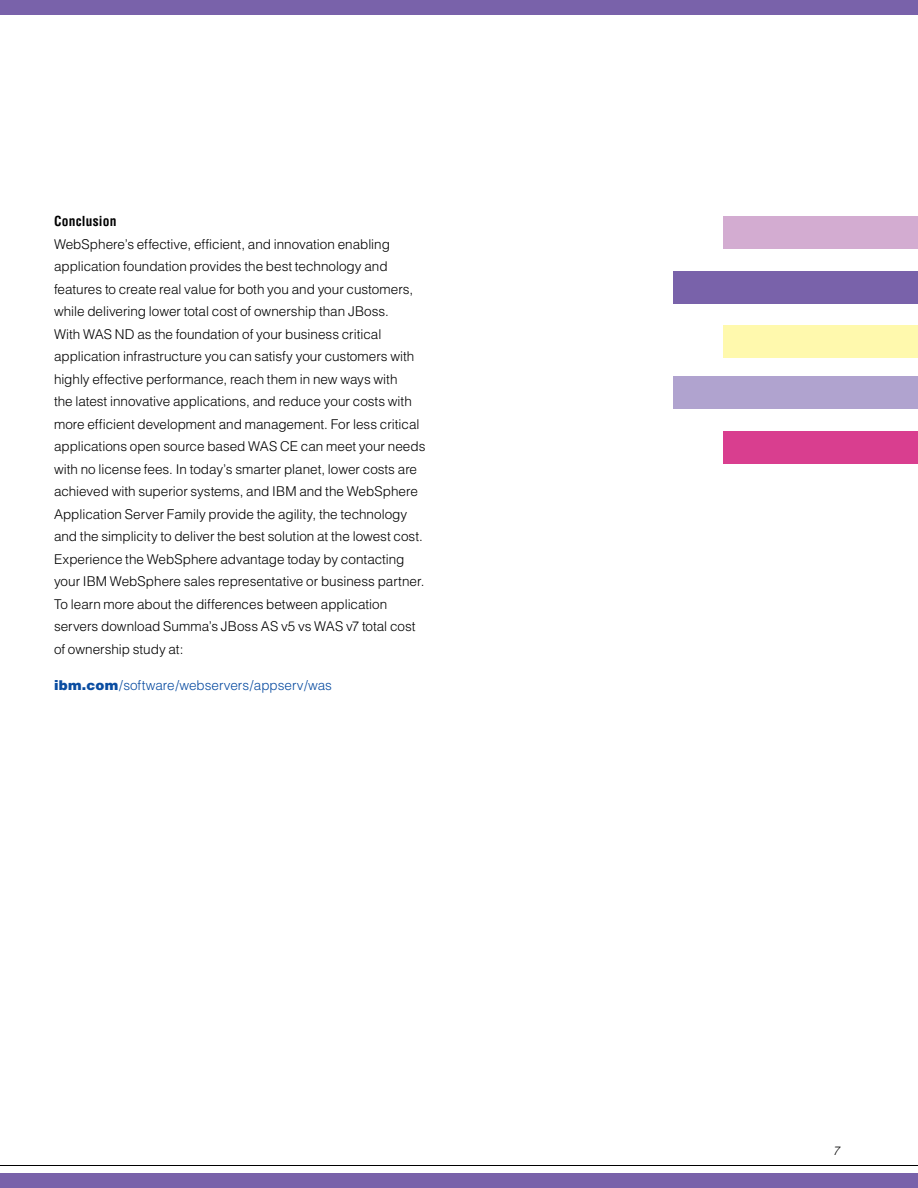
<style>
.page{position:relative;width:918px;height:1188px;background:#fff}
.page>*{position:absolute;margin:0;border:0;box-sizing:border-box;transform-origin:0 0}
.t1{font:300 13.5px/22.5px "Helvetica";color:#000}
.t2{font:300 13.5px "Helvetica";color:#094ca1}
.t3{font:700 condensed 13.5px "Helvetica";letter-spacing:.015em;color:#000}
.s1{font-weight:900}
</style>
<div class="page">
<hr style="left:0;top:1165px;width:918px;height:1px;background:#000">
<div style="left:0;top:0;width:918px;height:15px;background:#7962aa"></div>
<div style="left:0;top:1173px;width:918px;height:15px;background:#7962aa"></div>
<div style="left:723px;top:216px;width:195px;height:32px;background:#d3acd1"></div>
<div style="left:673px;top:271px;width:245px;height:33px;background:#7962aa"></div>
<div style="left:723px;top:325px;width:195px;height:33px;background:#fff9ad"></div>
<div style="left:673px;top:376px;width:245px;height:33px;background:#b0a3cf"></div>
<div style="left:723px;top:431px;width:195px;height:33px;background:#d93e8f"></div>
<p class="t3" style="left:54px;top:213px;width:64px">Conclusion</p>
<p class="t1" style="left:54px;top:233px;width:373px">WebSphere’s effective, efficient, and innovation enabling application foundation provides the best technology and features to create real value for both you and your customers, while delivering lower total cost of ownership than JBoss.<br>With WAS ND as the foundation of your business critical application infrastructure you can satisfy your customers with highly effective performance, reach them in new ways with<br>the latest innovative applications, and reduce your costs with more efficient development and management. For less critical applications open source based WAS CE can meet your needs with no license fees. In today’s smarter planet, lower costs are achieved with superior systems, and IBM and the WebSphere Application Server Family provide the agility, the technology and the simplicity to deliver the best solution at the lowest cost.<br>Experience the WebSphere advantage today by contacting your IBM WebSphere sales representative or business partner.<br>To learn more about the differences between application servers download Summa’s JBoss AS v5 vs WAS v7 total cost of ownership study at:</p>
<p class="t2" style="left:54px;top:677px;width:279px"><span class="s1">ibm.com</span>/software/webservers/appserv/was</p>
</div>
